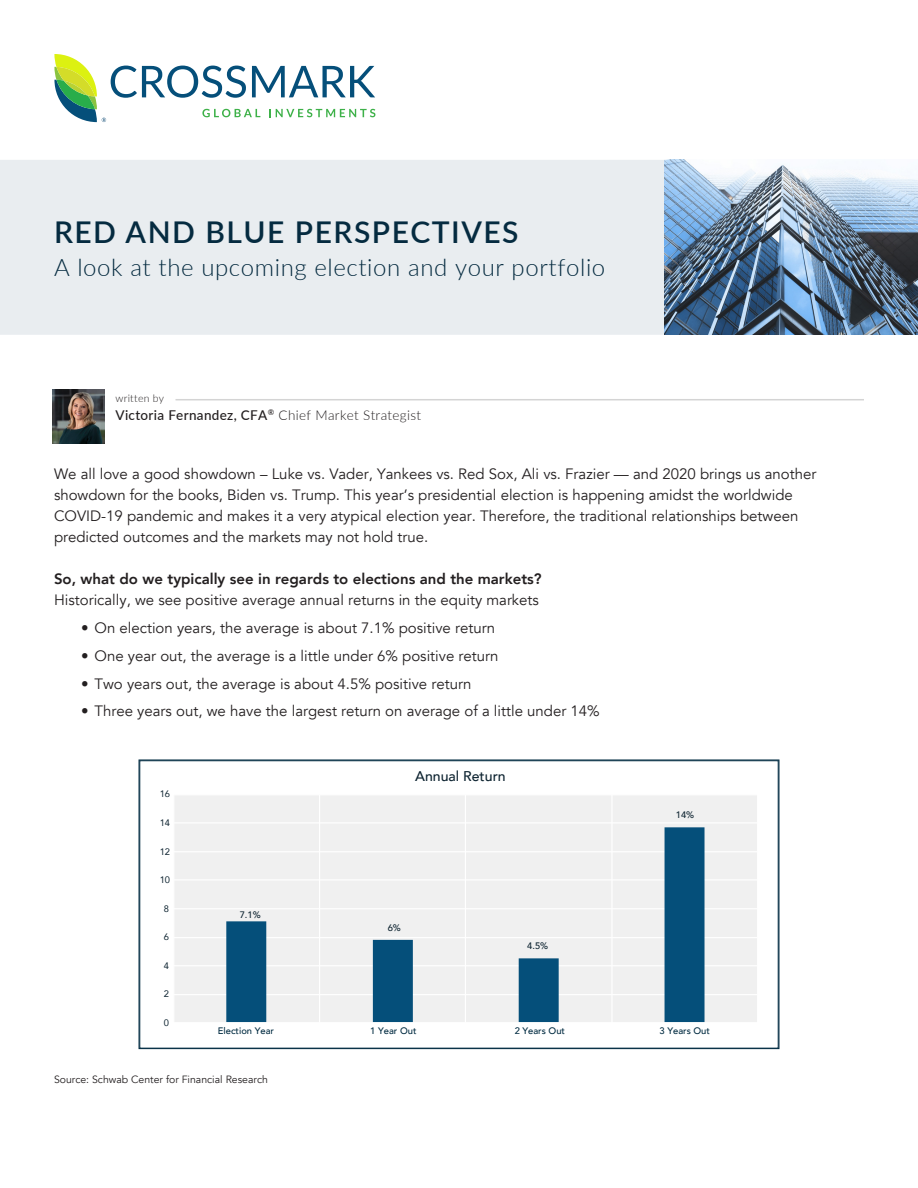
<style>
.page{position:relative;width:918px;height:1188px;background:#fff}
.page>*{position:absolute;margin:0;border:0;box-sizing:border-box;transform-origin:0 0}
.t1{font:600 30px "Lato";letter-spacing:.05em;color:#052b40}
.t2{font:300 24px "Lato";letter-spacing:.025em;color:#052b40}
.t3{font:15px/21px "Avenir";color:#231f20}
.t4{font:800 15px "Avenir";color:#231f20}
.t5{font:500 14.1px "Avenir";color:#0d2330}
.t6{font:500 13.5px "Lato";letter-spacing:.025em;color:#231f20}
.t7{font:10.5px "Avenir";color:#231f20}
.t8{font:300 10.5px "Lato";letter-spacing:.025em;color:#231f20}
.t9{font:500 9.45px "Avenir";color:#002b41}
.t10{font:9.45px "Avenir";color:#0d2330}
.t11{font:500 9.45px "Avenir";color:#0d2330}
.s1{font-weight:300}
</style>
<div class="page">
<div style="left:1px;top:161px;width:916px;height:173px;background:#e9edf0"></div>
<div style="left:0;top:160px;width:918px;height:175px;border:2px solid #e9edf0"></div>
<img style="left:664px;top:160px;width:254px;height:175px">
<svg style="left:54px;top:54px;width:321px;height:68px"></svg>
<img style="left:52px;top:390px;width:53px;height:53px">
<hr style="left:176px;top:399px;width:688px;height:1px;background:#d4d4d4">
<div style="left:174px;top:794px;width:584px;height:229px;background:#f0f0f0"></div>
<hr style="left:174px;top:994px;width:584px;height:1px;background:#fff">
<hr style="left:174px;top:965px;width:584px;height:1px;background:#fff">
<hr style="left:174px;top:937px;width:584px;height:1px;background:#fff">
<hr style="left:174px;top:908px;width:584px;height:1px;background:#fff">
<hr style="left:174px;top:879px;width:584px;height:1px;background:#fff">
<hr style="left:174px;top:851px;width:584px;height:1px;background:#fff">
<hr style="left:174px;top:822px;width:584px;height:1px;background:#fff">
<hr style="left:319px;top:795px;width:1px;height:228px;background:#fff">
<hr style="left:465px;top:795px;width:1px;height:228px;background:#fff">
<hr style="left:611px;top:795px;width:2px;height:228px;background:#fff">
<svg style="left:226px;top:827px;width:479px;height:194px"></svg>
<hr style="left:174px;top:1022px;width:584px;height:2px;background:#fff">
<div style="left:139px;top:760px;width:640px;height:289px;border:1px solid #002b41"></div>
<h1 class="t1" style="left:54px;top:210px;width:466px">RED AND BLUE PERSPECTIVES</h1>
<h2 class="t2" style="left:54px;top:251px;width:553px">A look at the upcoming election and your portfolio</h2>
<p class="t8" style="left:115px;top:391px;width:50px">written by</p>
<p class="t6" style="left:115px;top:405px;width:307px">Victoria Fernandez, CFA<sup>®</sup> <span class="s1">Chief Market Strategist</span></p>
<p class="t3" style="left:54px;top:464px;width:764px">We all love a good showdown – Luke vs. Vader, Yankees vs. Red Sox, Ali vs. Frazier — and 2020 brings us another showdown for the books, Biden vs. Trump. This year’s presidential election is happening amidst the worldwide COVID-19 pandemic and makes it a very atypical election year. Therefore, the traditional relationships between predicted outcomes and the markets may not hold true.</p>
<p class="t4" style="left:54px;top:567px;width:489px">So, what do we typically see in regards to elections and the markets?</p>
<p class="t3" style="left:54px;top:590px;width:486px">Historically, we see positive average annual returns in the equity markets</p>
<p class="t3" style="left:81px;top:618px;width:416px">• On election years, the average is about 7.1% positive return</p>
<p class="t3" style="left:81px;top:645px;width:419px">• One year out, the average is a little under 6% positive return</p>
<p class="t3" style="left:81px;top:673px;width:392px">• Two years out, the average is about 4.5% positive return</p>
<p class="t3" style="left:81px;top:701px;width:520px">• Three years out, we have the largest return on average of a little under 14%</p>
<p class="t10" style="left:160px;top:787px;width:12px">16</p>
<p class="t10" style="left:160px;top:815px;width:12px">14</p>
<p class="t10" style="left:160px;top:844px;width:12px">12</p>
<p class="t10" style="left:160px;top:872px;width:12px">10</p>
<p class="t10" style="left:164px;top:901px;width:7px">8</p>
<p class="t10" style="left:164px;top:929px;width:7px">6</p>
<p class="t10" style="left:164px;top:958px;width:7px">4</p>
<p class="t10" style="left:164px;top:986px;width:7px">2</p>
<p class="t10" style="left:164px;top:1015px;width:7px">0</p>
<p class="t11" style="left:240px;top:906px;width:23px">7.1%</p>
<p class="t5" style="left:415px;top:764px;width:92px">Annual Return</p>
<p class="t11" style="left:388px;top:920px;width:15px">6%</p>
<p class="t11" style="left:527px;top:937px;width:23px">4.5%</p>
<p class="t11" style="left:676px;top:807px;width:20px">14%</p>
<p class="t9" style="left:218px;top:1023px;width:58px">Election Year</p>
<p class="t9" style="left:370px;top:1023px;width:48px">1 Year Out</p>
<p class="t9" style="left:515px;top:1023px;width:52px">2 Years Out</p>
<p class="t9" style="left:660px;top:1023px;width:52px">3 Years Out</p>
<p class="t7" style="left:54px;top:1073px;width:215px">Source: Schwab Center for Financial Research</p>
</div>
